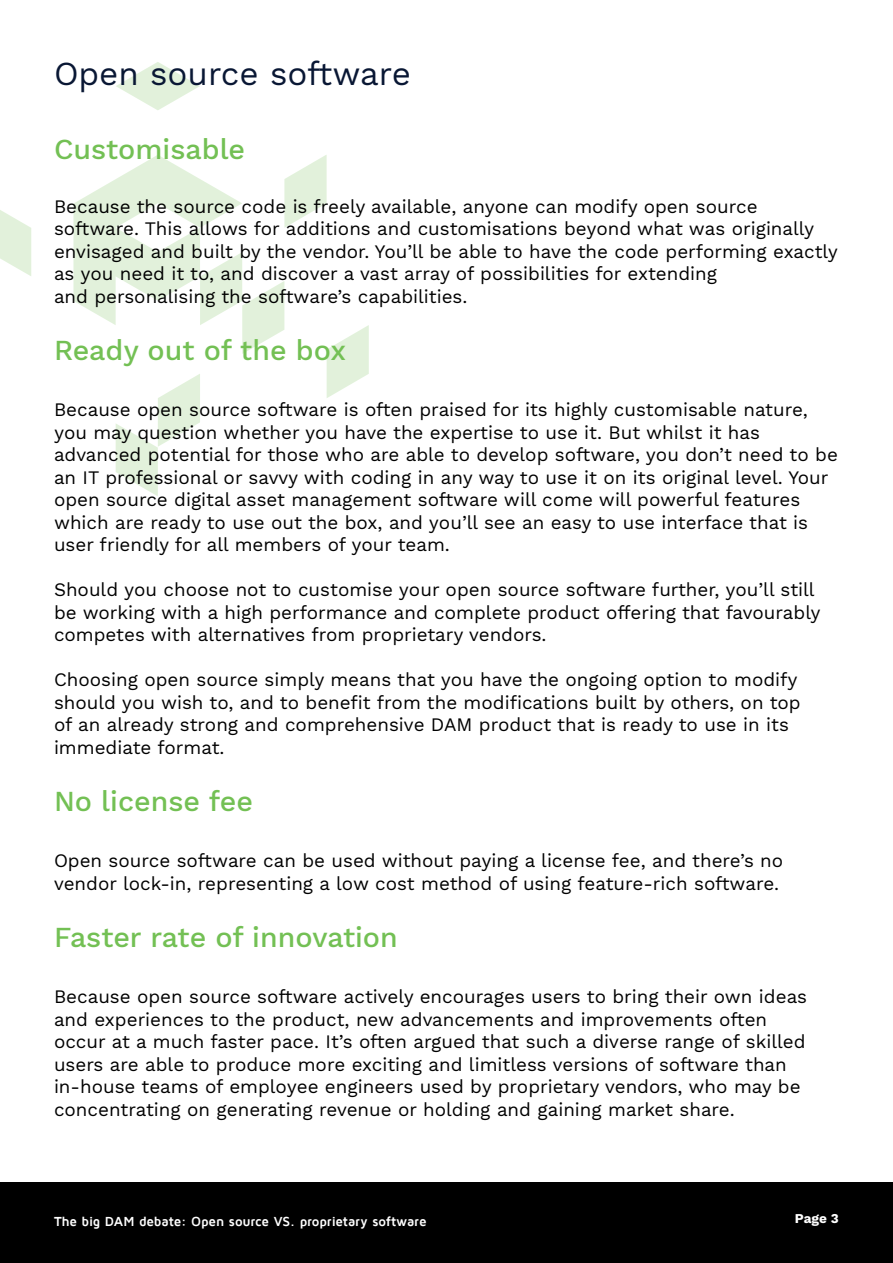
<style>
.page{position:relative;width:893px;height:1263px;background:#fff}
.page>*{position:absolute;margin:0;border:0;box-sizing:border-box;transform-origin:0 0}
.t1{font:33px "Work Sans";color:#091734}
.t2{font:500 28.5px "Work Sans";color:#73c054}
.t3{font:18.75px/22.5px "Work Sans";color:#000}
.t4{font:700 13.5px "Maven Pro";letter-spacing:-.01em;color:#fff}
.t5{font:700 13.5px "Work Sans";color:#fff}
</style>
<div class="page">
<svg style="left:0;top:210px;width:31px;height:66px"></svg>
<svg style="left:73px;top:155px;width:296px;height:341px"></svg>
<svg style="left:116px;top:62px;width:84px;height:48px"></svg>
<div style="left:0;top:1182px;width:893px;height:81px;background:#000"></div>
<h1 class="t1" style="left:54px;top:54px;width:358px">Open source software</h1>
<h2 class="t2" style="left:54px;top:132px;width:193px">Customisable</h2>
<p class="t3" style="left:54px;top:196px;width:785px">Because the source code is freely available, anyone can modify open source software. This allows for additions and customisations beyond what was originally envisaged and built by the vendor. You’ll be able to have the code performing exactly as you need it to, and discover a vast array of possibilities for extending<br>and personalising the software’s capabilities.</p>
<h2 class="t2" style="left:54px;top:333px;width:294px">Ready out of the box</h2>
<p class="t3" style="left:54px;top:399px;width:785px">Because open source software is often praised for its highly customisable nature, you may question whether you have the expertise to use it. But whilst it has advanced potential for those who are able to develop software, you don’t need to be an IT professional or savvy with coding in any way to use it on its original level. Your open source digital asset management software will come will powerful features which are ready to use out the box, and you’ll see an easy to use interface that is user friendly for all members of your team.</p>
<p class="t3" style="left:54px;top:579px;width:768px">Should you choose not to customise your open source software further, you’ll still be working with a high performance and complete product offering that favourably competes with alternatives from proprietary vendors.</p>
<p class="t3" style="left:54px;top:669px;width:748px">Choosing open source simply means that you have the ongoing option to modify should you wish to, and to benefit from the modifications built by others, on top of an already strong and comprehensive DAM product that is ready to use in its immediate format.</p>
<h2 class="t2" style="left:54px;top:784px;width:200px">No license fee</h2>
<p class="t3" style="left:54px;top:850px;width:731px">Open source software can be used without paying a license fee, and there’s no vendor lock-in, representing a low cost method of using feature-rich software.</p>
<h2 class="t2" style="left:54px;top:920px;width:345px">Faster rate of innovation</h2>
<p class="t3" style="left:54px;top:986px;width:755px">Because open source software actively encourages users to bring their own ideas and experiences to the product, new advancements and improvements often occur at a much faster pace. It’s often argued that such a diverse range of skilled users are able to produce more exciting and limitless versions of software than in-house teams of employee engineers used by proprietary vendors, who may be concentrating on generating revenue or holding and gaining market share.</p>
<p class="t4" style="left:54px;top:1214px;width:374px">The big DAM debate: Open source VS. proprietary software</p>
<p class="t5" style="left:795px;top:1210px;width:46px">Page 3</p>
</div>
